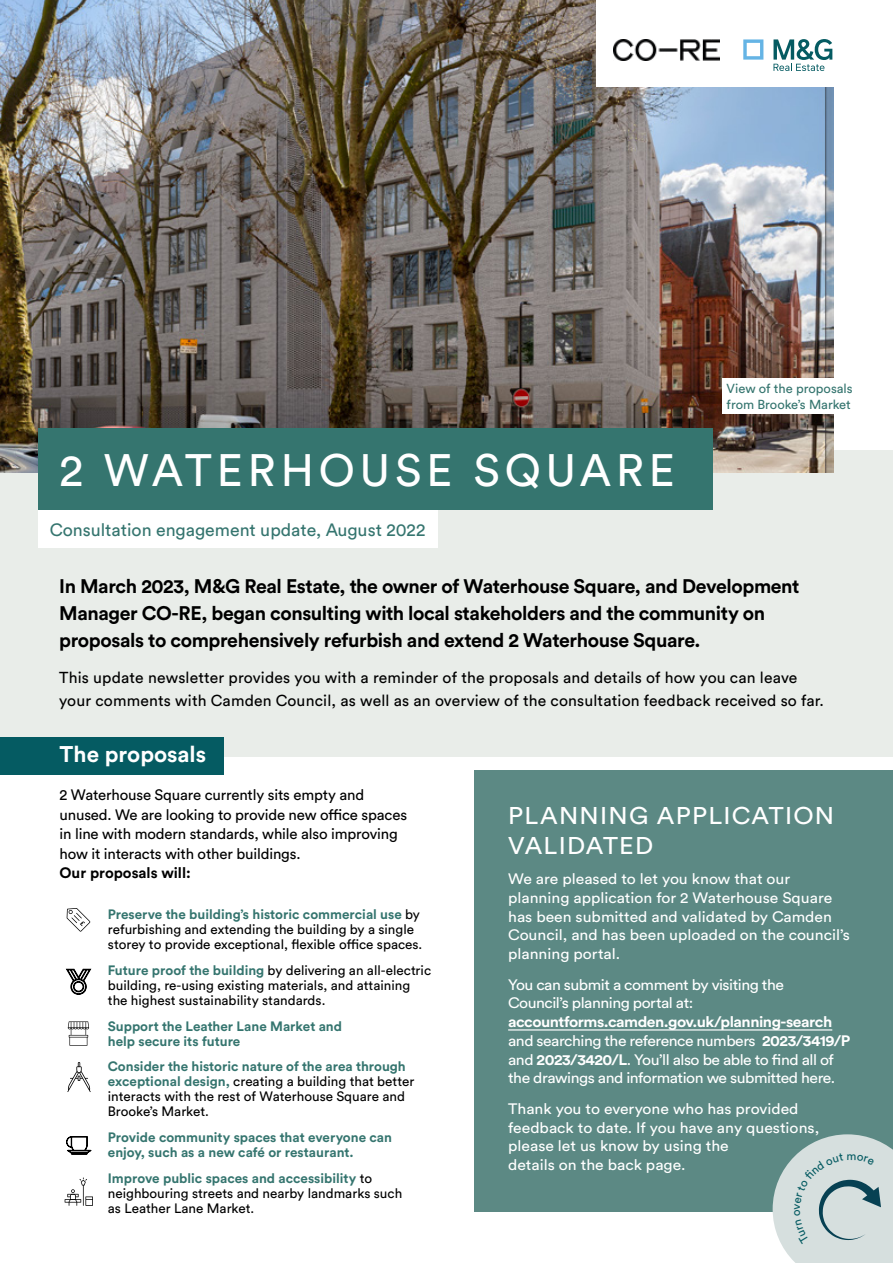
<style>
.page{position:relative;width:893px;height:1263px;background:#fff}
.page>*{position:absolute;margin:0;border:0;box-sizing:border-box;transform-origin:0 0}
.t1{font:45px "Circular Std";letter-spacing:.11em;color:#fff}
.t2{font:24px/30px "Circular Std";letter-spacing:.05em;color:#fff;scale:1.05 1}
.t3{font:700 22.5px "Circular Std";color:#fff}
.t4{font:700 19.5px/27px "Circular Std";letter-spacing:-.02em;color:#000}
.t5{font:17.7px "Circular Std";color:#35756f}
.t6{font:15.75px/22.5px "Circular Std";letter-spacing:.01em;color:#000}
.t7{font:15px/18.8px "Circular Std";color:#fff;scale:1.05 1}
.t8{font:15px/18.8px "Circular Std";letter-spacing:-.03em;color:#fff;scale:1.05 1}
.t9{font:15px/19.5px "Circular Std";letter-spacing:-.01em;color:#000}
.t10{font:13.5px/15px "Circular Std";color:#000}
.t11{font:700 13.5px/15px "Circular Std";color:#35756f}
.t12{font:12.9px/16.2px "Circular Std";color:#35756f}
.s1{font-weight:700}
.s2{font-weight:700;color:#35756f}
</style>
<div class="page">
<div style="left:0;top:450px;width:893px;height:306px;background:#e9ede9"></div>
<img style="left:0;top:0;width:833px;height:472px">
<div style="left:474px;top:770px;width:419px;height:442px;background:#5c8984"></div>
<hr style="left:508px;top:1029px;width:324px;height:1px;background:#fff">
<div style="left:722px;top:378px;width:145px;height:35px;background:#fff"></div>
<div style="left:38px;top:510px;width:400px;height:38px;background:#fff"></div>
<svg style="left:68px;top:1021px;width:21px;height:25px"></svg>
<svg style="left:66px;top:1136px;width:25px;height:18px"></svg>
<svg style="left:65px;top:1177px;width:28px;height:29px"></svg>
<svg style="left:66px;top:969px;width:25px;height:25px"></svg>
<svg style="left:67px;top:1062px;width:24px;height:30px"></svg>
<svg style="left:67px;top:908px;width:23px;height:24px"></svg>
<div style="left:0;top:737px;width:224px;height:38px;background:#055b62"></div>
<div style="left:596px;top:0;width:297px;height:86px;background:#fff"></div>
<div style="left:38px;top:428px;width:675px;height:82px;background:#35756f"></div>
<img style="left:613px;top:40px;width:106px;height:20px">
<svg style="left:743px;top:39px;width:20px;height:21px"></svg>
<svg style="left:773px;top:39px;width:59px;height:32px"></svg>
<svg style="left:773px;top:1134px;width:120px;height:129px;background:#c1d0cf"></svg>
<p class="t1" style="left:59px;top:443px;width:617px">2 WATERHOUSE SQUARE</p>
<p class="t5" style="left:50px;top:519px;width:377px">Consultation engagement update, August 2022</p>
<p class="t12" style="left:727px;top:380px;width:128px">View of the proposals from Brooke’s Market</p>
<p class="t4" style="left:59px;top:572px;width:742px">In March 2023, M&amp;G Real Estate, the owner of Waterhouse Square, and Development<br>Manager CO-RE, began consulting with local stakeholders and the community on proposals to comprehensively refurbish and extend 2 Waterhouse Square.</p>
<p class="t6" style="left:59px;top:666px;width:766px">This update newsletter provides you with a reminder of the proposals and details of how you can leave your comments with Camden Council, as well as an overview of the consultation feedback received so far.</p>
<p class="t3" style="left:60px;top:740px;width:148px">The proposals</p>
<p class="t9" style="left:60px;top:785px;width:349px">2 Waterhouse Square currently sits empty and unused. We are looking to provide new office spaces in line with modern standards, while also improving how it interacts with other buildings.<br><span class="s1">Our proposals will:</span></p>
<p class="t10" style="left:108px;top:907px;width:316px"><span class="s2">Preserve the building’s historic commercial use</span> by refurbishing and extending the building by a single storey to provide exceptional, flexible office spaces.</p>
<p class="t10" style="left:108px;top:963px;width:325px"><span class="s2">Future proof the building</span> by delivering an all-electric building, re-using existing materials, and attaining the highest sustainability standards.</p>
<p class="t11" style="left:108px;top:1018px;width:236px">Support the Leather Lane Market and help secure its future</p>
<p class="t10" style="left:108px;top:1059px;width:308px"><span class="s2">Consider the historic nature of the area through exceptional design,</span> creating a building that better interacts with the rest of Waterhouse Square and Brooke’s Market.</p>
<p class="t11" style="left:108px;top:1129px;width:286px">Provide community spaces that everyone can enjoy, such as a new café or restaurant.</p>
<p class="t10" style="left:108px;top:1170px;width:296px"><span class="s2">Improve public spaces and accessibility</span> to neighbouring streets and nearby landmarks such as Leather Lane Market.</p>
<p class="t2" style="left:508px;top:800px;width:312px">PLANNING APPLICATION<br>VALIDATED</p>
<p class="t7" style="left:508px;top:869px;width:327px">We are pleased to let you know that our planning application for 2 Waterhouse Square has been submitted and validated by Camden Council, and has been uploaded on the council’s planning portal.</p>
<p class="t8" style="left:508px;top:975px;width:327px">You can submit a comment by visiting the<br>Council’s planning portal at: <span class="s1">accountforms.camden.gov.uk/planning-search </span>and searching the reference numbers <span class="s1">2023/3419/P </span>and <span class="s1">2023/3420/L</span>. You’ll also be able to find all of the drawings and information we submitted here.</p>
<p class="t7" style="left:508px;top:1099px;width:298px">Thank you to everyone who has provided feedback to date. If you have any questions, please let us know by using the<br>details on the back page.</p>
</div>
